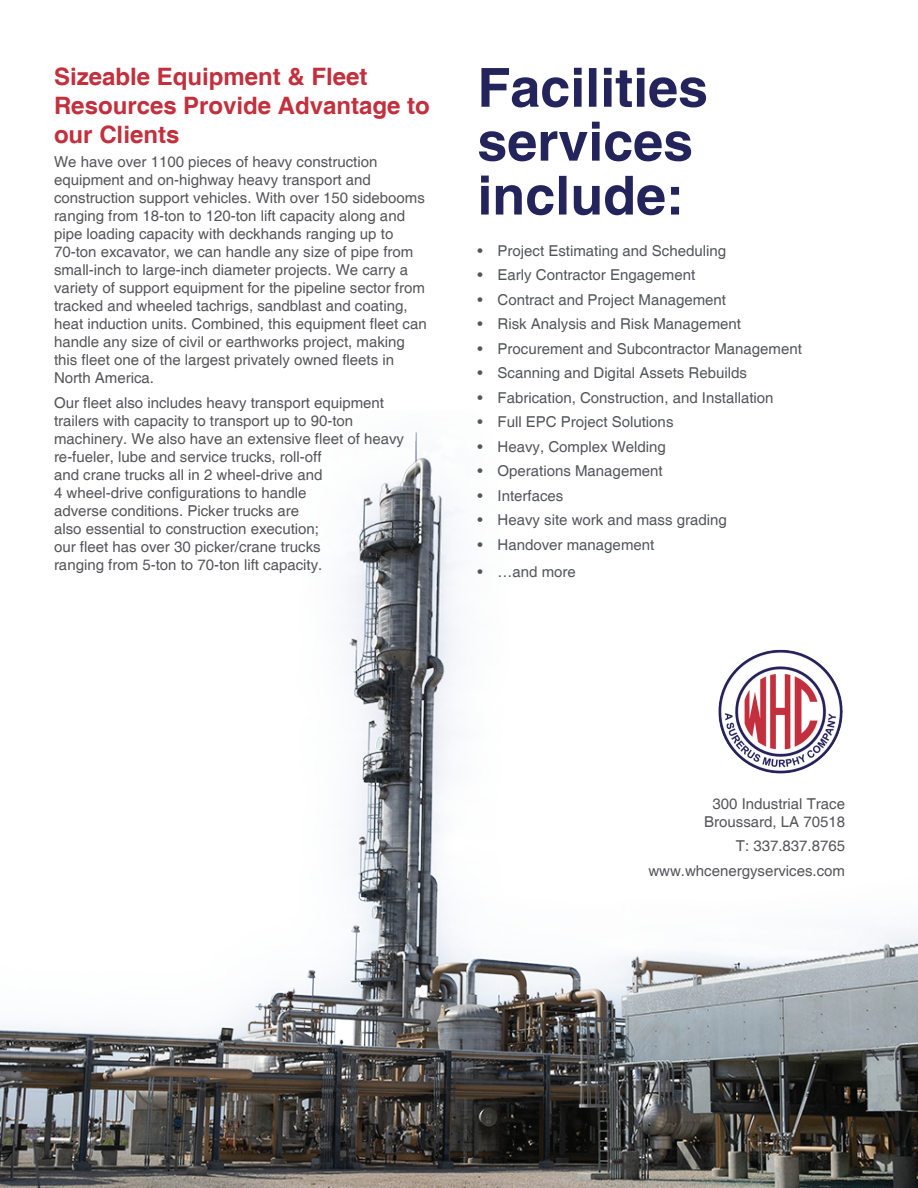
<style>
.page{position:relative;width:918px;height:1188px;background:#fff}
.page>*{position:absolute;margin:0;border:0;box-sizing:border-box;transform-origin:0 0}
.t1{font:700 53.85px/53.8px "Helvetica";color:#24245c}
.t2{font:700 24px/28.8px "Helvetica";color:#c3303d}
.t3{font:15px/18px "Helvetica";color:#55565a}
.t4{font:15px "Helvetica";color:#54565b}
</style>
<div class="page">
<img style="left:0;top:432px;width:918px;height:756px">
<img style="left:716px;top:647px;width:129px;height:129px">
<h2 class="t2" style="left:54px;top:63px;width:377px">Sizeable Equipment &amp; Fleet<br>Resources Provide Advantage to our Clients</h2>
<p class="t3" style="left:54px;top:154px;width:374px">We have over 1100 pieces of heavy construction equipment and on-highway heavy transport and construction support vehicles. With over 150 sidebooms ranging from 18-ton to 120-ton lift capacity along and pipe loading capacity with deckhands ranging up to 70-ton excavator, we can handle any size of pipe from small-inch to large-inch diameter projects. We carry a variety of support equipment for the pipeline sector from tracked and wheeled tachrigs, sandblast and coating, heat induction units. Combined, this equipment fleet can handle any size of civil or earthworks project, making this fleet one of the largest privately owned fleets in North America.</p>
<p class="t3" style="left:54px;top:394px;width:352px">Our fleet also includes heavy transport equipment trailers with capacity to transport up to 90-ton machinery. We also have an extensive fleet of heavy</p>
<p class="t3" style="left:54px;top:448px;width:270px">re-fueler, lube and service trucks, roll-off and crane trucks all in 2 wheel-drive and 4 wheel-drive configurations to handle adverse conditions. Picker trucks are also essential to construction execution; our fleet has over 30 picker/crane trucks ranging from 5-ton to 70-ton lift capacity.</p>
<h1 class="t1" style="left:477px;top:64px;width:232px">Facilities services include:</h1>
<p class="t4" style="left:477px;top:242px;width:250px">• Project Estimating and Scheduling</p>
<p class="t4" style="left:477px;top:266px;width:219px">• Early Contractor Engagement</p>
<p class="t4" style="left:477px;top:291px;width:250px">• Contract and Project Management</p>
<p class="t4" style="left:477px;top:315px;width:265px">• Risk Analysis and Risk Management</p>
<p class="t4" style="left:477px;top:340px;width:326px">• Procurement and Subcontractor Management</p>
<p class="t4" style="left:477px;top:364px;width:271px">• Scanning and Digital Assets Rebuilds</p>
<p class="t4" style="left:477px;top:389px;width:298px">• Fabrication, Construction, and Installation</p>
<p class="t4" style="left:477px;top:413px;width:198px">• Full EPC Project Solutions</p>
<p class="t4" style="left:477px;top:438px;width:190px">• Heavy, Complex Welding</p>
<p class="t4" style="left:477px;top:462px;width:187px">• Operations Management</p>
<p class="t4" style="left:477px;top:487px;width:88px">• Interfaces</p>
<p class="t4" style="left:477px;top:511px;width:251px">• Heavy site work and mass grading</p>
<p class="t4" style="left:477px;top:536px;width:178px">• Handover management</p>
<p class="t4" style="left:477px;top:563px;width:100px">• …and more</p>
<p class="t3" style="left:704px;top:795px;width:142px;text-align:center">300 Industrial Trace<br>Broussard, LA 70518</p>
<p class="t3" style="left:648px;top:834px;width:198px;line-height:24.8px;text-align:right">T: 337.837.8765 www.whcenergyservices.com</p>
</div>
